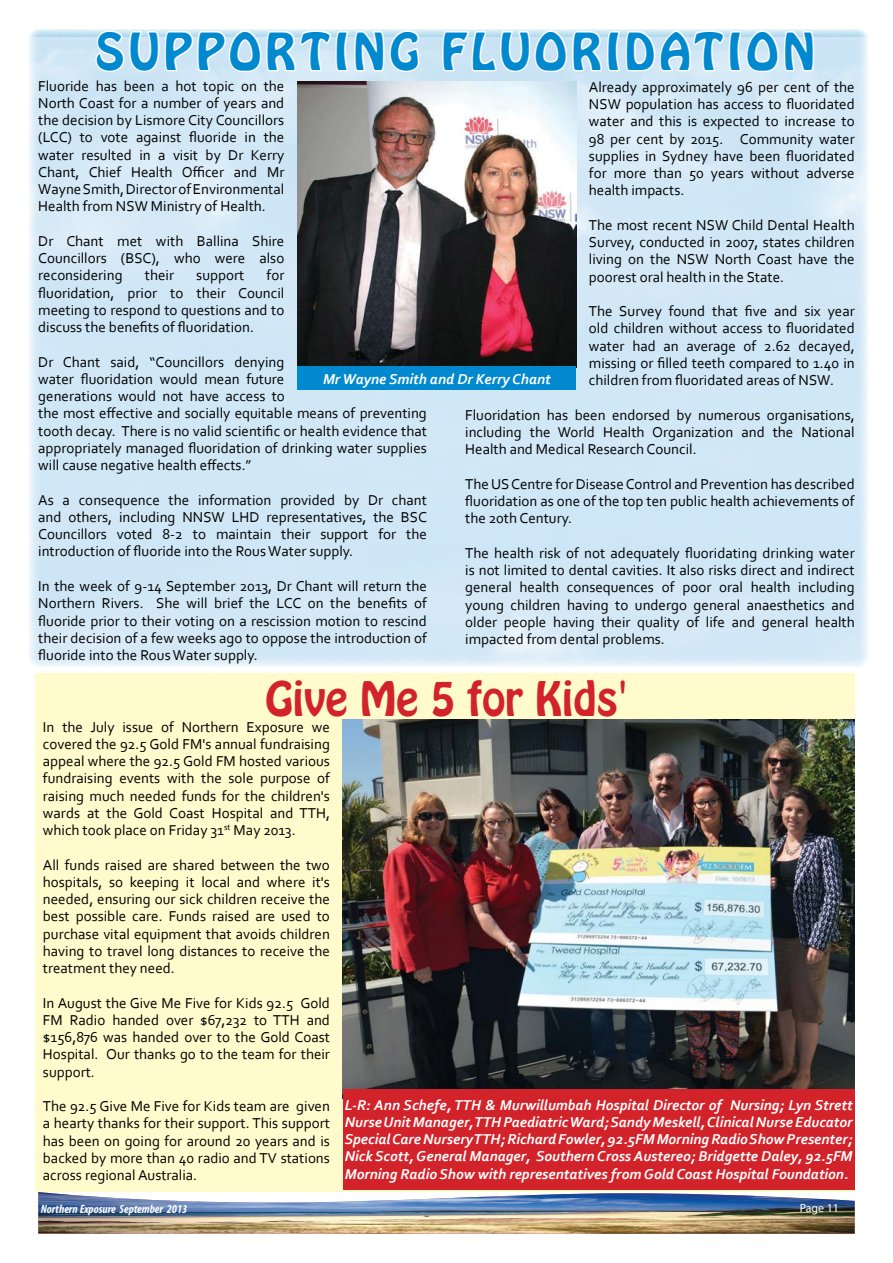
<style>
.page{position:relative;width:893px;height:1263px;background:#fff}
.page>*{position:absolute;margin:0;border:0;box-sizing:border-box;transform-origin:0 0}
.t1{font:45px "Hobo Std";letter-spacing:.1em;color:#0089ce}
.t2{font:42px "Hobo Std";color:#d2232a}
.t3{font:15px/17.2px "Corbel";color:#000;text-align:justify}
.t4{font:italic 700 15px/17.2px "Corbel";color:#fff;text-align:justify}
.t5{font:italic 700 condensed 12px "Myriad Pro";color:#fff}
.t6{font:12px "Myriad Pro";letter-spacing:-.01em;color:#fff}
</style>
<div class="page">
<svg style="left:38px;top:1233px;width:817px;height:1px"></svg>
<img style="left:38px;top:1192px;width:817px;height:41px">
<img style="left:29px;top:38px;width:839px;height:629px">
<div style="left:35px;top:673px;width:820px;height:518px;background:#fffbcc"></div>
<img style="left:343px;top:720px;width:512px;height:369px">
<div style="left:343px;top:1089px;width:512px;height:101px;background:#d2232a"></div>
<img style="left:297px;top:82px;width:279px;height:285px">
<div style="left:298px;top:367px;width:278px;height:23px;background:#0089ce"></div>
<svg style="left:94px;top:29px;width:327px;height:45px"></svg>
<svg style="left:441px;top:29px;width:375px;height:45px"></svg>
<h1 class="t1" style="left:96px;top:20px;width:721px">SUPPORTING FLUORIDATION</h1>
<p class="t3" style="left:38px;top:77px;width:248px">Fluoride has been a hot topic on the North Coast for a number of years and the decision by Lismore City Councillors (LCC) to vote against fluoride in the water resulted in a visit by Dr Kerry Chant, Chief Health Officer and Mr Wayne Smith, Director of Environmental Health from NSW Ministry of Health.</p>
<p class="t3" style="left:38px;top:232px;width:248px">Dr Chant met with Ballina Shire Councillors (BSC), who were also reconsidering</p>
<p class="t3" style="left:589px;top:78px;width:267px">Already approximately 96 per cent of the NSW population has access to fluoridated water and this is expected to increase to 98 per cent by 2015. Community water supplies in Sydney have been fluoridated for more than 50 years without adverse health impacts.</p>
<p class="t3" style="left:589px;top:216px;width:267px">The most recent NSW Child Dental Health Survey, conducted in 2007, states children living on the NSW North Coast have the poorest oral health in the State.</p>
<p class="t3" style="left:589px;top:302px;width:267px">The Survey found that five and six year old children without access to fluoridated water had an average of 2.62 decayed, missing or filled teeth compared to 1.40 in children from fluoridated areas of NSW.</p>
<p class="t3" style="left:465px;top:406px;width:391px">Fluoridation has been endorsed by numerous organisations, including the World Health Organization and the National Health and Medical Research Council.</p>
<p class="t3" style="left:465px;top:475px;width:391px">The US Centre for Disease Control and Prevention has described fluoridation as one of the top ten public health achievements of the 20th Century.</p>
<p class="t3" style="left:465px;top:544px;width:391px">The health risk of not adequately fluoridating drinking water is not limited to dental cavities. It also risks direct and indirect general health consequences of poor oral health including young children having to undergo general anaesthetics and older people having their quality of life and general health impacted from dental problems.</p>
<p class="t3" style="left:38px;top:266px;width:248px;text-indent:228px">for fluoridation, prior to their Council meeting to respond to questions and to discuss the benefits of fluoridation.</p>
<p class="t3" style="left:38px;top:353px;width:390px;text-align:left">Dr Chant said, “Councillors denying<br>water fluoridation would mean future<br>generations would not have access to<br>the most effective and socially equitable means of preventing tooth decay. There is no valid scientific or health evidence that appropriately managed fluoridation of drinking water supplies will cause negative health effects.”</p>
<p class="t3" style="left:38px;top:491px;width:390px">As a consequence the information provided by Dr chant and others, including NNSW LHD representatives, the BSC Councillors voted 8-2 to maintain their support for the introduction of fluoride into the Rous Water supply.</p>
<p class="t3" style="left:38px;top:577px;width:390px">In the week of 9-14 September 2013, Dr Chant will return the Northern Rivers. She will brief the LCC on the benefits of fluoride prior to their voting on a rescission motion to rescind their decision of a few weeks ago to oppose the introduction of fluoride into the Rous Water supply.</p>
<p class="t3" style="left:145px;top:266px;width:31px">their</p>
<p class="t3" style="left:196px;top:266px;width:49px">support</p>
<p class="t4" style="left:323px;top:370px;width:229px">Mr Wayne Smith and Dr Kerry Chant</p>
<h2 class="t2" style="left:265px;top:669px;width:364px">Give Me 5 for Kids'</h2>
<p class="t3" style="left:43px;top:717px;width:289px">In the July issue of Northern Exposure we covered the 92.5 Gold FM's annual fundraising appeal where the 92.5 Gold FM hosted various fundraising events with the sole purpose of raising much needed funds for the children's wards at the Gold Coast Hospital and TTH, which took place on Friday 31<sup>st</sup> May 2013.</p>
<p class="t3" style="left:43px;top:855px;width:289px">All funds raised are shared between the two hospitals, so keeping it local and where it's needed, ensuring our sick children receive the best possible care. Funds raised are used to purchase vital equipment that avoids children having to travel long distances to receive the treatment they need.</p>
<p class="t3" style="left:43px;top:993px;width:289px">In August the Give Me Five for Kids 92.5 Gold FM Radio handed over $67,232 to TTH and $156,876 was handed over to the Gold Coast Hospital. Our thanks go to the team for their support.</p>
<p class="t3" style="left:43px;top:1097px;width:289px">The 92.5 Give Me Five for Kids team are given a hearty thanks for their support. This support has been on going for around 20 years and is backed by more than 40 radio and TV stations across regional Australia.</p>
<p class="t4" style="left:345px;top:1095px;width:509px">L-R: Ann Schefe, TTH &amp; Murwillumbah Hospital Director of Nursing; Lyn Strett Nurse Unit Manager, TTH Paediatric Ward; Sandy Meskell, Clinical Nurse Educator Special Care Nursery TTH; Richard Fowler, 92.5FM Morning Radio Show Presenter; Nick Scott, General Manager, Southern Cross Austereo; Bridgette Daley, 92.5FM Morning Radio Show with representatives from Gold Coast Hospital Foundation.</p>
<p class="t5" style="left:43px;top:1204px;width:122px">Northern Exposure April 2013</p>
<p class="t6" style="left:800px;top:1201px;width:40px">Page 11</p>
<p class="t5" style="left:41px;top:1202px;width:148px">Northern Exposure September 2013</p>
</div>
